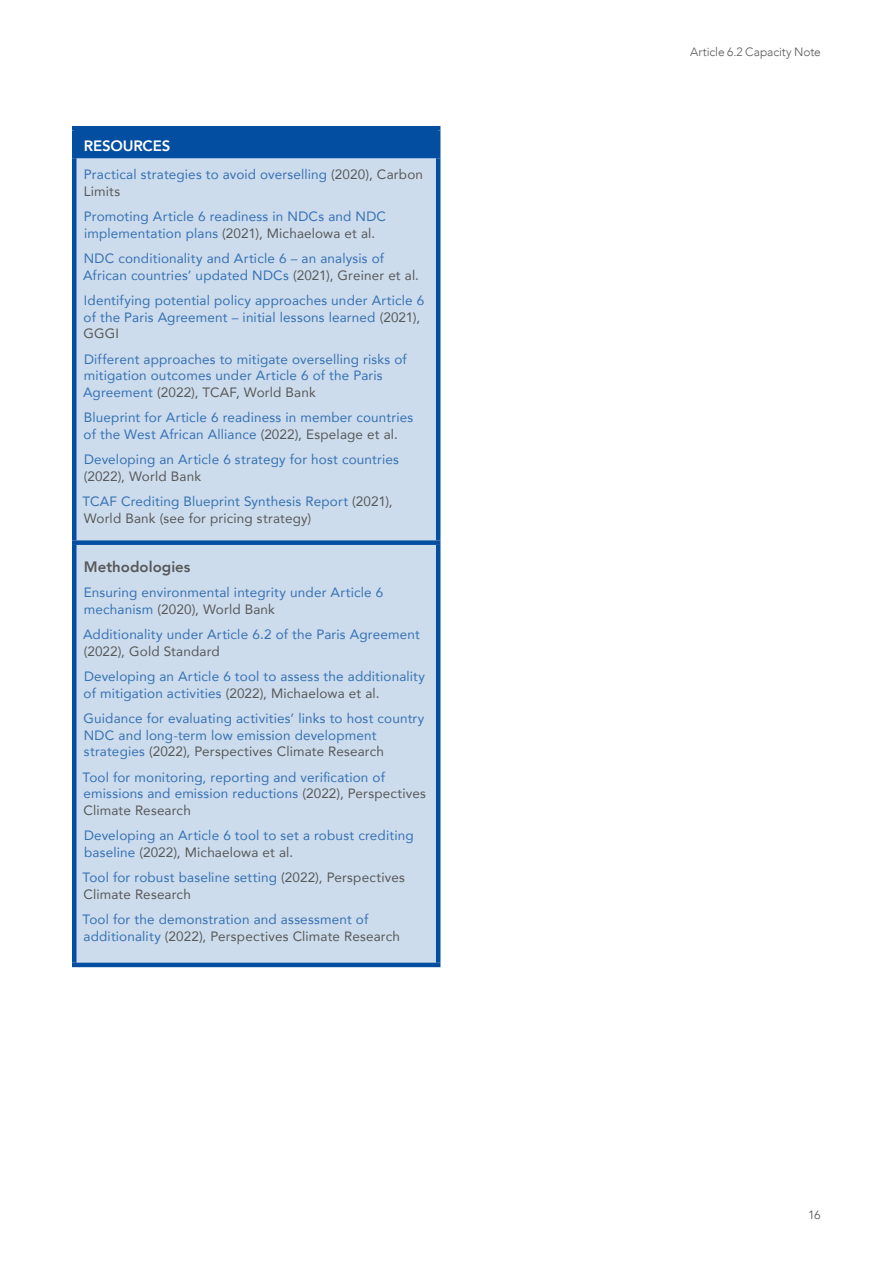
<style>
.page{position:relative;width:893px;height:1263px;background:#fff}
.page>*{position:absolute;margin:0;border:0;box-sizing:border-box;transform-origin:0 0}
.Highlight_text_bold{font:800 15px "Avenir";color:#57585a}
.Table_heading_LEFT_A{font:800 15px "Avenir";letter-spacing:-.01em;color:#fff}
.Table_Text_LEFT_Alig{font:13.5px/16.5px "Avenir";letter-spacing:.01em;color:#3571b4}
.Table_Text_LEFT_Alig-2{font:13.5px/16.5px "Avenir";letter-spacing:.01em;color:#57585a}
.t1{font:300 12px "Avenir";letter-spacing:-.005em;color:#57585a}
.t2{font:12px "Avenir";color:#57585a}
.s1{color:#57585a}
.s2{color:#3571b4}
</style>
<div class="page">
<div style="left:74px;top:128px;width:364px;height:30px;background:#034ea1"></div>
<svg style="left:76px;top:158px;width:360px;height:805px;background:#b8cde4"></svg>
<div style="left:72px;top:126px;width:368px;height:5px;background:#034ea1"></div>
<hr style="left:72px;top:131px;width:4px;height:27px;background:#034ea1">
<hr style="left:436px;top:131px;width:4px;height:27px;background:#034ea1">
<hr style="left:72px;top:158px;width:4px;height:382px;background:#034ea1">
<hr style="left:436px;top:158px;width:4px;height:382px;background:#034ea1">
<div style="left:72px;top:540px;width:368px;height:5px;background:#034ea1"></div>
<hr style="left:72px;top:545px;width:4px;height:418px;background:#034ea1">
<hr style="left:436px;top:545px;width:4px;height:418px;background:#034ea1">
<hr style="left:72px;top:963px;width:368px;height:4px;background:#034ea1">
<p class="Table_heading_LEFT_A" style="left:84px;top:134px;width:88px">RESOURCES</p>
<p class="Table_Text_LEFT_Alig" style="left:84px;top:166px;width:341px">Practical strategies to avoid overselling <span class="s1">(2020), Carbon<br>Limits</span></p>
<p class="Table_Text_LEFT_Alig" style="left:84px;top:208px;width:304px">Promoting Article 6 readiness in NDCs and NDC implementation plans <span class="s1">(2021), Michaelowa et al.</span></p>
<p class="Table_Text_LEFT_Alig" style="left:83px;top:250px;width:337px">NDC conditionality and Article 6 – an analysis of<br>African countries’ updated NDCs <span class="s1">(2021), Greiner et al.</span></p>
<p class="Table_Text_LEFT_Alig" style="left:84px;top:292px;width:342px">Identifying potential policy approaches under Article 6 of the Paris Agreement – initial lessons learned <span class="s1">(2021),<br>GGGI</span></p>
<p class="Table_Text_LEFT_Alig" style="left:83px;top:350px;width:325px">Different approaches to mitigate overselling risks of mitigation outcomes under Article 6 of the Paris<br>Agreement <span class="s1">(2022), TCAF, World Bank</span></p>
<p class="Table_Text_LEFT_Alig" style="left:84px;top:409px;width:331px">Blueprint for Article 6 readiness in member countries of the West African Alliance <span class="s1">(2022), Espelage et al.</span></p>
<p class="Table_Text_LEFT_Alig" style="left:84px;top:451px;width:317px">Developing an Article 6 strategy for host countries <span class="s1">(2022), World Bank</span></p>
<p class="Table_Text_LEFT_Alig-2" style="left:83px;top:493px;width:312px"><span class="s2">TCAF Crediting Blueprint Synthesis Report</span> (2021),<br>World Bank (see for pricing strategy)</p>
<p class="Highlight_text_bold" style="left:84px;top:555px;width:108px">Methodologies</p>
<p class="Table_Text_LEFT_Alig" style="left:84px;top:584px;width:301px">Ensuring environmental integrity under Article 6 mechanism <span class="s1">(2020), World Bank</span></p>
<p class="Table_Text_LEFT_Alig" style="left:83px;top:626px;width:338px">Additionality under Article 6.2 of the Paris Agreement <span class="s1">(2022), Gold Standard</span></p>
<p class="Table_Text_LEFT_Alig" style="left:84px;top:668px;width:343px">Developing an Article 6 tool to assess the additionality of mitigation activities <span class="s1">(2022), Michaelowa et al.</span></p>
<p class="Table_Text_LEFT_Alig" style="left:84px;top:710px;width:342px">Guidance for evaluating activities’ links to host country<br>NDC and long-term low emission development strategies <span class="s1">(2022), Perspectives Climate Research</span></p>
<p class="Table_Text_LEFT_Alig" style="left:83px;top:769px;width:345px">Tool for monitoring, reporting and verification of emissions and emission reductions <span class="s1">(2022), Perspectives<br>Climate Research</span></p>
<p class="Table_Text_LEFT_Alig" style="left:84px;top:827px;width:331px">Developing an Article 6 tool to set a robust crediting baseline <span class="s1">(2022), Michaelowa et al.</span></p>
<p class="Table_Text_LEFT_Alig-2" style="left:83px;top:869px;width:324px"><span class="s2">Tool for robust baseline setting</span> (2022), Perspectives<br>Climate Research</p>
<p class="Table_Text_LEFT_Alig" style="left:83px;top:911px;width:319px">Tool for the demonstration and assessment of additionality <span class="s1">(2022), Perspectives Climate Research</span></p>
<p class="t1" style="left:690px;top:45px;width:132px">Article 6.2 Capacity Note</p>
<p class="t2" style="left:808px;top:1207px;width:14px">16</p>
</div>
